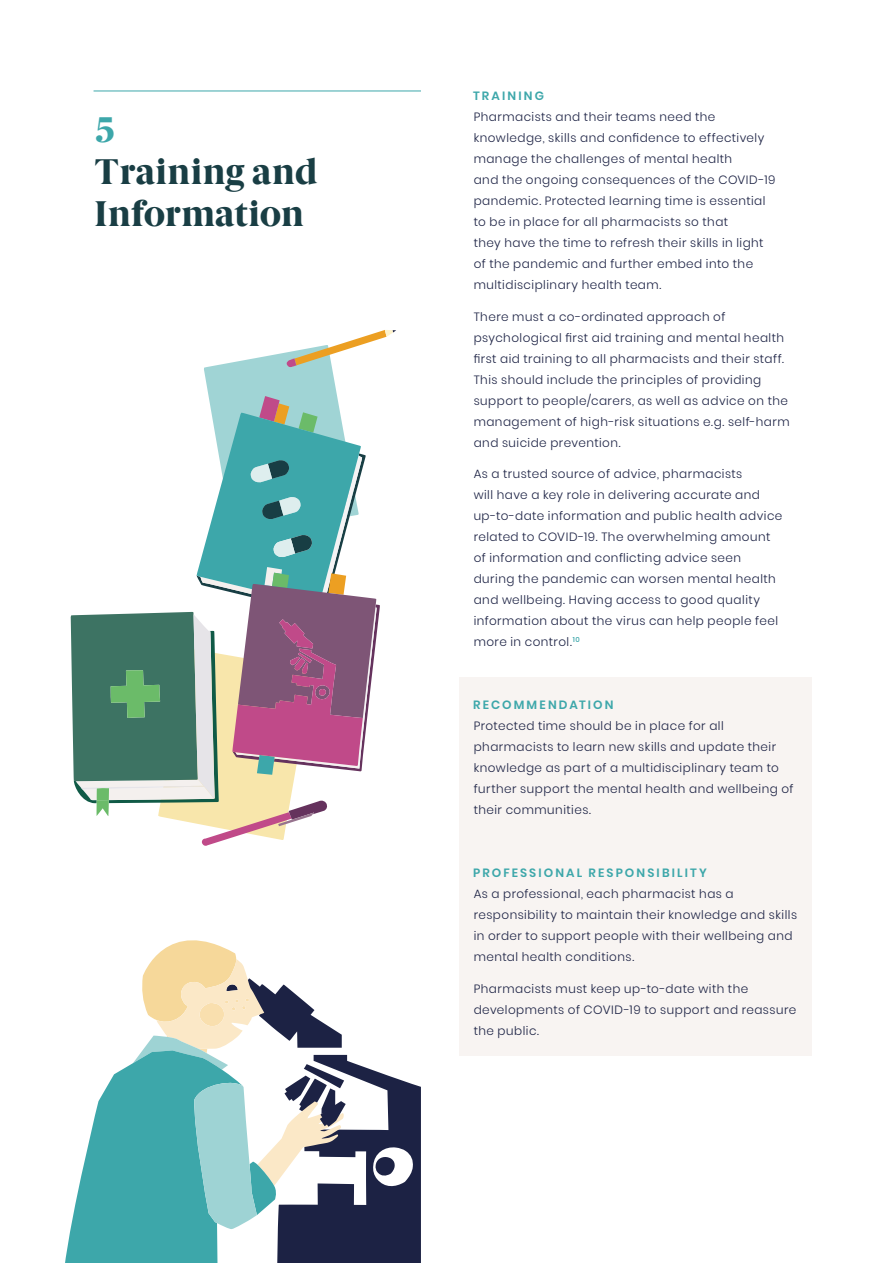
<style>
.page{position:relative;width:893px;height:1263px;background:#fff}
.page>*{position:absolute;margin:0;border:0;box-sizing:border-box;transform-origin:0 0}
.t1{font:800 36px/42px "Berlingske Serif";letter-spacing:.015em;color:#193e44}
.t2{font:800 36px "Berlingske Serif";color:#3da7aa}
.t3{font:300 12px/21px "Poppins";letter-spacing:.04em;color:#1c2244}
.t4{font:600 12px "Poppins";letter-spacing:.175em;color:#3da7aa}
</style>
<div class="page">
<div style="left:459px;top:678px;width:353px;height:378px;background:#f5f0ed"></div>
<hr style="left:94px;top:91px;width:327px;height:1px;background:#3da7aa">
<svg style="left:71px;top:330px;width:325px;height:516px"></svg>
<svg style="left:65px;top:940px;width:356px;height:323px"></svg>
<h1 class="t2" style="left:94px;top:103px;width:23px">5</h1>
<h1 class="t1" style="left:94px;top:151px;width:224px">Training and<br>Information</h1>
<p class="t4" style="left:473px;top:89px;width:72px">TRAINING</p>
<p class="t3" style="left:474px;top:107px;width:303px">Pharmacists and their teams need the knowledge, skills and confidence to effectively manage the challenges of mental health<br>and the ongoing consequences of the COVID-19 pandemic. Protected learning time is essential to be in place for all pharmacists so that<br>they have the time to refresh their skills in light of the pandemic and further embed into the multidisciplinary health team.</p>
<p class="t3" style="left:474px;top:306px;width:317px">There must a co-ordinated approach of psychological first aid training and mental health first aid training to all pharmacists and their staff.<br>This should include the principles of providing support to people/carers, as well as advice on the management of high-risk situations e.g. self-harm and suicide prevention.</p>
<p class="t3" style="left:474px;top:464px;width:310px">As a trusted source of advice, pharmacists<br>will have a key role in delivering accurate and up-to-date information and public health advice related to COVID-19. The overwhelming amount of information and conflicting advice seen during the pandemic can worsen mental health and wellbeing. Having access to good quality information about the virus can help people feel more in control.<sup>10</sup></p>
<p class="t4" style="left:473px;top:698px;width:142px">RECOMMENDATION</p>
<p class="t3" style="left:474px;top:716px;width:321px">Protected time should be in place for all pharmacists to learn new skills and update their knowledge as part of a multidisciplinary team to further support the mental health and wellbeing of their communities.</p>
<p class="t4" style="left:473px;top:866px;width:235px">PROFESSIONAL RESPONSIBILITY</p>
<p class="t3" style="left:474px;top:884px;width:325px">As a professional, each pharmacist has a responsibility to maintain their knowledge and skills in order to support people with their wellbeing and mental health conditions.</p>
<p class="t3" style="left:474px;top:978px;width:324px">Pharmacists must keep up-to-date with the developments of COVID-19 to support and reassure the public.</p>
</div>
